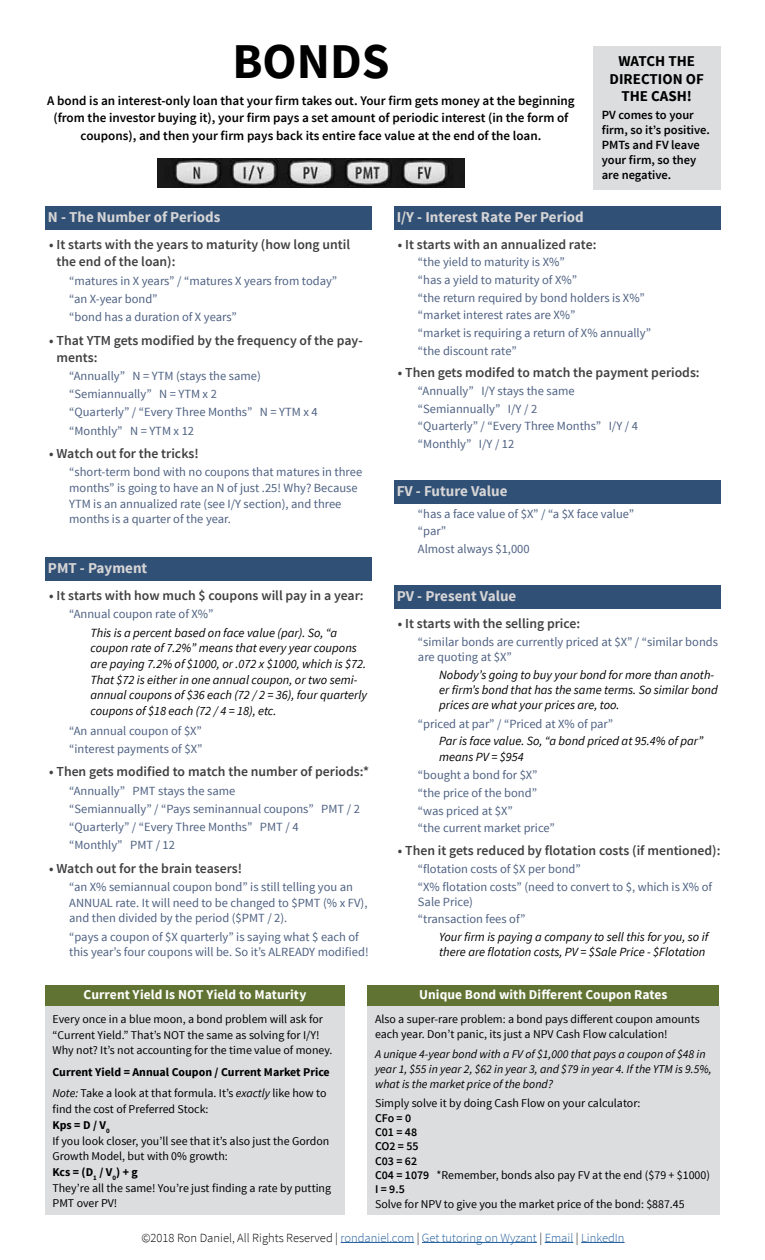
<style>
.page{position:relative;width:765px;height:1260px;background:#fff}
.page>*{position:absolute;margin:0;border:0;box-sizing:border-box;transform-origin:0 0}
.t1{font:700 50px "Source Sans Pro";color:#000}
.t2{font:700 15px "Source Sans Pro";color:#d6d5d6}
.t3{font:700 15px/17.5px "Source Sans Pro";color:#000;text-align:center}
.t4{font:600 13.75px/17.2px "Source Sans Pro";color:#414042}
.t5{font:700 13.5px "Source Sans Pro";letter-spacing:.005em;color:#fff}
.t6{font:600 13.12px/17.5px "Source Sans Pro";color:#000;text-align:center}
.t7{font:12.5px/17.6px "Source Sans Pro";color:#4e6182}
.t8{font:italic 12.5px/15.8px "Source Sans Pro";color:#000}
.t9{font:300 12.5px "Source Sans Pro";color:#215e9e}
.t10{font:600 12.5px/15px "Source Sans Pro";color:#000}
.t11{font:11.88px/15.8px "Source Sans Pro";color:#000}
.t12{font:italic 11.88px/15px "Source Sans Pro";color:#000}
.t13{font:700 11.88px/21.5px "Source Sans Pro";color:#000}
.s1{font-weight:400;font-style:italic}
.s2{font-weight:400}
.s3{font-weight:700}
.s4{font-weight:600}
.s5{color:#000}
</style>
<div class="page">
<div style="left:45px;top:206px;width:327px;height:23px;background:#315075"></div>
<div style="left:45px;top:557px;width:327px;height:23px;background:#315075"></div>
<div style="left:394px;top:206px;width:326px;height:23px;background:#315075"></div>
<div style="left:394px;top:480px;width:326px;height:24px;background:#315075"></div>
<div style="left:394px;top:585px;width:326px;height:24px;background:#315075"></div>
<img style="left:158px;top:159px;width:306px;height:28px">
<div style="left:593px;top:46px;width:127px;height:144px;background:#dcddde"></div>
<div style="left:45px;top:1006px;width:300px;height:209px;background:#dcddde"></div>
<div style="left:368px;top:1006px;width:352px;height:209px;background:#dcddde"></div>
<div style="left:45px;top:985px;width:300px;height:21px;background:#617332"></div>
<div style="left:368px;top:985px;width:351px;height:21px;background:#617332"></div>
<hr style="left:341px;top:1242px;width:73px;height:1px;background:#215e9e">
<hr style="left:422px;top:1242px;width:115px;height:1px;background:#215e9e">
<svg style="left:545px;top:1242px;width:28px;height:1px"></svg>
<hr style="left:581px;top:1242px;width:44px;height:1px;background:#215e9e">
<h1 class="t1" style="left:232px;top:29px;width:159px">BONDS</h1>
<p class="t6" style="left:47px;top:92px;width:529px">A bond is an interest-only loan that your firm takes out. Your firm gets money at the beginning (from the investor buying it), your firm pays a set amount of periodic interest (in the form of coupons), and then your firm pays back its entire face value at the end of the loan.</p>
<p class="t3" style="left:610px;top:53px;width:96px">WATCH THE<br>DIRECTION OF<br>THE CASH!</p>
<p class="t10" style="left:602px;top:107px;width:110px">PV comes to your firm, so it’s positive.<br>PMTs and FV leave your firm, so they are negative.</p>
<p class="t2" style="left:48px;top:207px;width:174px">N - The Number of Periods</p>
<p class="t4" style="left:57px;top:236px;width:295px;text-indent:-7px">• It starts with the years to maturity (how long until the end of the loan):</p>
<p class="t7" style="left:69px;top:272px;width:270px;line-height:18.2px">“matures in X years” / “matures X years from today” “an X-year bond”<br>“bond has a duration of X years”</p>
<p class="t4" style="left:57px;top:332px;width:308px;text-indent:-7px">• That YTM gets modified by the frequency of the pay&shy;ments:</p>
<p class="t7" style="left:69px;top:367px;width:250px;line-height:18.2px">“Annually” N = YTM (stays the same) “Semiannually” N = YTM x 2<br>“Quarterly” / “Every Three Months” N = YTM x 4 “Monthly” N = YTM x 12</p>
<p class="t4" style="left:49px;top:445px;width:151px">• Watch out for the tricks!</p>
<p class="t7" style="left:69px;top:465px;width:294px;line-height:15.8px">“short-term bond with no coupons that matures in three months” is going to have an N of just .25! Why? Because YTM is an annualized rate (see I/Y section), and three months is a quarter of the year.</p>
<p class="t2" style="left:48px;top:558px;width:101px">PMT - Payment</p>
<p class="t4" style="left:49px;top:587px;width:316px">• It starts with how much $ coupons will pay in a year:</p>
<p class="t7" style="left:69px;top:606px;width:146px">“Annual coupon rate of X%”</p>
<p class="t8" style="left:90px;top:625px;width:278px">This is a percent based on face value (par). So, “a coupon rate of 7.2%” means that every year coupons are paying 7.2% of $1000, or .072 x $1000, which is $72.<br>That $72 is either in one annual coupon, or two semi&shy;annual coupons of $36 each (72 / 2 = 36), four quarterly coupons of $18 each (72 / 4 = 18), etc.</p>
<p class="t7" style="left:69px;top:722px;width:135px;line-height:18.2px">“An annual coupon of $X” “interest payments of $X”</p>
<p class="t4" style="left:49px;top:764px;width:321px">• Then gets modified to match the number of periods:*</p>
<p class="t7" style="left:69px;top:781px;width:292px;line-height:18.2px">“Annually” PMT stays the same<br>“Semiannually” / “Pays seminannual coupons” PMT / 2 “Quarterly” / “Every Three Months” PMT / 4<br>“Monthly” PMT / 12</p>
<p class="t4" style="left:49px;top:860px;width:194px">• Watch out for the brain teasers!</p>
<p class="t7" style="left:69px;top:879px;width:300px;line-height:15.8px">“an X% semiannual coupon bond” is still telling you an<br>ANNUAL rate. It will need to be changed to $PMT (% x FV), and then divided by the period ($PMT / 2).</p>
<p class="t7" style="left:69px;top:929px;width:301px;line-height:15.8px">“pays a coupon of $X quarterly” is saying what $ each of this year’s four coupons will be. So it’s ALREADY modified!</p>
<p class="t2" style="left:397px;top:207px;width:189px">I/Y - Interest Rate Per Period</p>
<p class="t4" style="left:398px;top:236px;width:200px">• It starts with an annualized rate:</p>
<p class="t7" style="left:418px;top:254px;width:235px">“the yield to maturity is X%”<br>“has a yield to maturity of X%”<br>“the return required by bond holders is X%” “market interest rates are X%”<br>“market is requiring a return of X% annually” “the discount rate”</p>
<p class="t4" style="left:398px;top:365px;width:303px">• Then gets modifed to match the payment periods:</p>
<p class="t7" style="left:418px;top:382px;width:221px">“Annually” I/Y stays the same “Semiannually” I/Y / 2<br>“Quarterly” / “Every Three Months” I/Y / 4 “Monthly” I/Y / 12</p>
<p class="t2" style="left:397px;top:482px;width:112px">FV - Future Value</p>
<p class="t7" style="left:418px;top:505px;width:218px">“has a face value of $X” / “a $X face value” “par”<br>Almost always $1,000</p>
<p class="t2" style="left:397px;top:587px;width:121px">PV - Present Value</p>
<p class="t4" style="left:398px;top:615px;width:184px">• It starts with the selling price:</p>
<p class="t7" style="left:418px;top:634px;width:302px;line-height:15.1px">“similar bonds are currently priced at $X” / “similar bonds are quoting at $X”</p>
<p class="t8" style="left:439px;top:667px;width:280px;line-height:15.1px">Nobody’s going to buy your bond for more than anoth&shy;er firm’s bond that has the same terms. So similar bond prices are what your prices are, too.</p>
<p class="t7" style="left:418px;top:715px;width:197px">“priced at par” / “Priced at X% of par”</p>
<p class="t8" style="left:439px;top:734px;width:266px;line-height:15.1px">Par is face value. So, “a bond priced at 95.4% of par” means PV = $954</p>
<p class="t7" style="left:418px;top:767px;width:138px">“bought a bond for $X” “the price of the bond” “was priced at $X”<br>“the current market price”</p>
<p class="t4" style="left:398px;top:843px;width:324px">• Then it gets reduced by flotation costs (if mentioned):</p>
<p class="t7" style="left:418px;top:860px;width:296px">“flotation costs of $X per bond”<br>“X% flotation costs” (need to convert to $, which is X% of</p>
<p class="t7" style="left:418px;top:893px;width:109px">Sale Price) “transaction fees of”</p>
<p class="t8" style="left:439px;top:929px;width:271px;line-height:15.1px">Your firm is paying a company to sell this for you, so if there are flotation costs, PV = $Sale Price - $Flotation</p>
<p class="t5" style="left:84px;top:986px;width:224px">Current Yield Is NOT Yield to Maturity</p>
<p class="t5" style="left:419px;top:986px;width:250px">Unique Bond with Different Coupon Rates</p>
<p class="t11" style="left:52px;top:1011px;width:282px">Every once in a blue moon, a bond problem will ask for “Current Yield.” That’s NOT the same as solving for I/Y!<br>Why not? It’s not accounting for the time value of money.</p>
<p class="t13" style="left:52px;top:1062px;width:279px">Current Yield = Annual Coupon / Current Market Price<br><span class="s1">Note:</span> <span class="s2">Take a look at that formula. It’s</span> <span class="s1">exactly</span> <span class="s2">like how to</span></p>
<p class="t11" style="left:52px;top:1101px;width:280px">find the cost of Preferred Stock:<br><span class="s3">Kps = D / V</span><sub>0<br></sub>If you look closer, you’ll see that it’s also just the Gordon<br>Growth Model, but with 0% growth:<br><span class="s3">Kcs = (D</span><sub>1</sub> <span class="s3">/ V</span><sub>0</sub><span class="s3">) + g<br></span>They’re all the same! You’re just finding a rate by putting<br>PMT over PV!</p>
<p class="t11" style="left:375px;top:1012px;width:326px;line-height:15px">Also a super-rare problem: a bond pays different coupon amounts each year. Don’t panic, its just a NPV Cash Flow calculation!</p>
<p class="t12" style="left:375px;top:1047px;width:338px">A unique 4-year bond with a FV of $1,000 that pays a coupon of $48 in year 1, $55 in year 2, $62 in year 3, and $79 in year 4. If the YTM is 9.5%, what is the market price of the bond?</p>
<p class="t11" style="left:375px;top:1096px;width:267px">Simply solve it by doing Cash Flow on your calculator:</p>
<p class="t11" style="left:375px;top:1111px;width:337px;line-height:14.2px"><span class="s4">CFo = 0<br>C01 = 48<br>CO2 = 55<br>C03 = 62<br>C04 = 1079</span> *Remember, bonds also pay FV at the end ($79 + $1000)<br><span class="s4">I = 9.5</span></p>
<p class="t11" style="left:375px;top:1196px;width:311px">Solve for NPV to give you the market price of the bond: $887.45</p>
<p class="t9" style="left:141px;top:1230px;width:485px"><span class="s5">©2018 Ron Daniel, All Rights Reserved |</span> rondaniel.com <span class="s5">|</span> Get tutoring on Wyzant <span class="s5">|</span> Email <span class="s5">|</span> LinkedIn</p>
</div>
